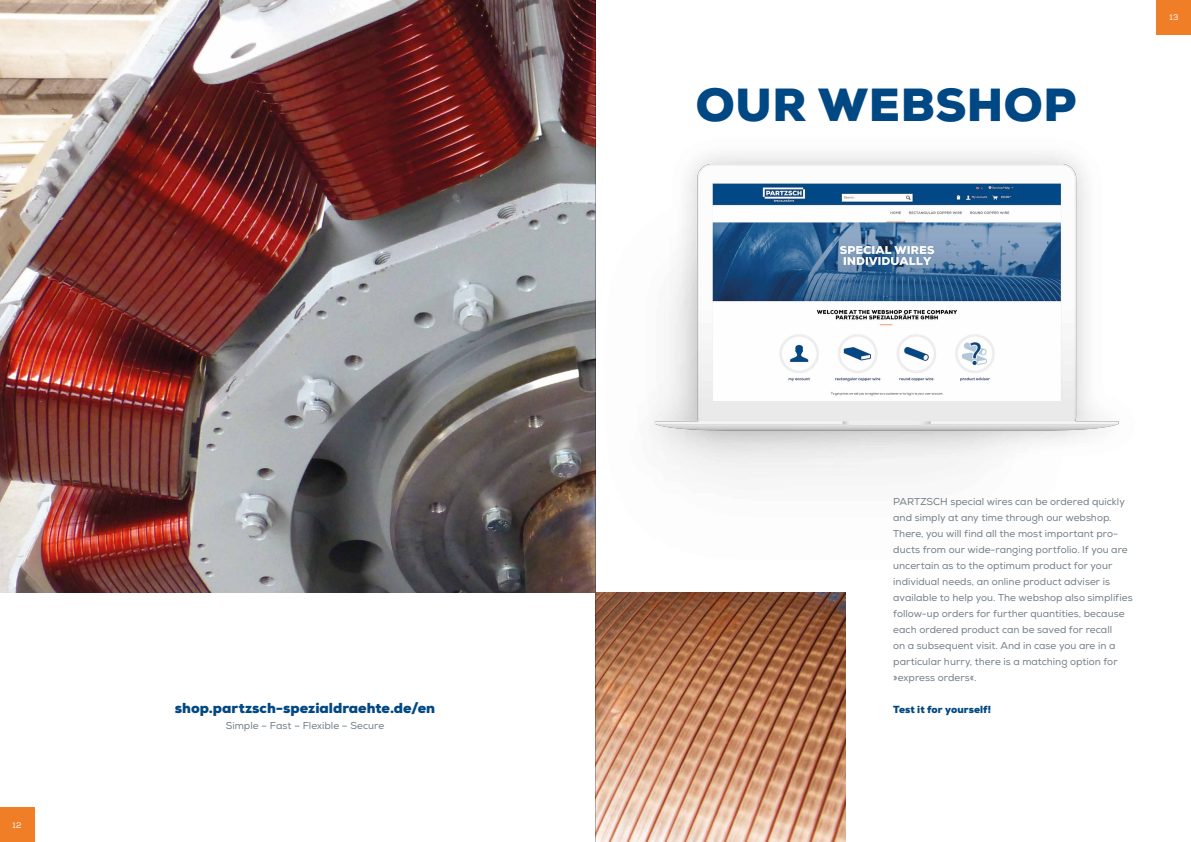
<style>
.page{position:relative;width:1191px;height:842px;background:#fff}
.page>*{position:absolute;margin:0;border:0;box-sizing:border-box;transform-origin:0 0}
.t1{font:900 45px "Nexa";letter-spacing:.015em;color:#004884}
.t2{font:900 14px "Nexa";color:#004884}
.t3{font:10px/16px "Nexa";letter-spacing:.005em;color:#717e86}
.t4{font:900 10px "Nexa";letter-spacing:.005em;color:#004884}
.t5{font:8px "Nexa";color:#fff}
</style>
<div class="page">
<img style="left:650px;top:33px;width:541px;height:446px">
<img style="left:0;top:0;width:595px;height:593px">
<img style="left:596px;top:593px;width:249px;height:249px">
<div style="left:0;top:808px;width:34px;height:34px;background:#ef7e26"></div>
<div style="left:1157px;top:0;width:34px;height:34px;background:#ef7e26"></div>
<hr style="left:595px;top:0;width:1px;height:842px;background:#717e86">
<p class="t5" style="left:13px;top:820px;width:10px">12</p>
<h1 class="t1" style="left:696px;top:75px;width:382px">OUR WEBSHOP</h1>
<p class="t5" style="left:1169px;top:12px;width:10px">13</p>
<p class="t3" style="left:893px;top:493px;width:241px">PARTZSCH special wires can be ordered quickly and simply at any time through our webshop.<br>There, you will find all the most important pro&shy;ducts from our wide-ranging portfolio. If you are uncertain as to the optimum product for your individual needs, an online product adviser is available to help you. The webshop also simplifies follow-up orders for further quantities, because each ordered product can be saved for recall<br>on a subsequent visit. And in case you are in a particular hurry, there is a matching option for »express orders«.</p>
<h2 class="t2" style="left:175px;top:698px;width:262px">shop.partzsch-spezialdraehte.de/en</h2>
<p class="t4" style="left:893px;top:702px;width:99px">Test it for yourself!</p>
<p class="t3" style="left:226px;top:717px;width:160px">Simple – Fast – Flexible – Secure</p>
</div>
